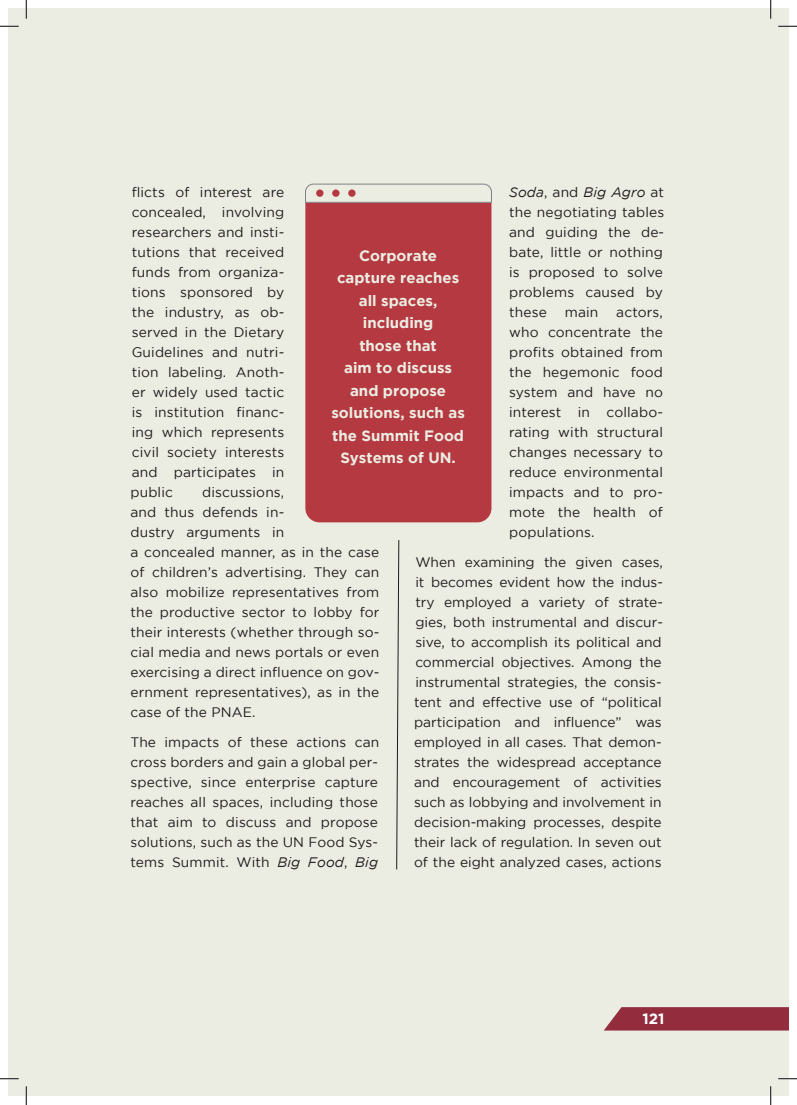
<style>
.page{position:relative;width:797px;height:1105px;background:#fff}
.page>*{position:absolute;margin:0;border:0;box-sizing:border-box;transform-origin:0 0}
.t1{font:700 15px/22.5px "Gotham";color:#ebede3;text-align:center}
.t2{font:700 15px "Gotham";color:#fff}
.t3{font:13.75px/20px "Gotham";letter-spacing:.01em;color:#1f1a1a;text-align:justify}
.s1{font-style:italic}
</style>
<div class="page">
<div style="left:9px;top:9px;width:779px;height:1087px;background:#ebede3"></div>
<svg style="left:604px;top:1007px;width:184px;height:23px;background:#973646"></svg>
<div style="left:305px;top:203px;width:186px;height:319px;background:#b53940"></div>
<svg style="left:305px;top:184px;width:187px;height:19px"></svg>
<div style="left:316px;top:189px;width:7px;height:8px;background:#b53940;border-radius:50%"></div>
<div style="left:332px;top:189px;width:7px;height:8px;background:#b53940;border-radius:50%"></div>
<div style="left:348px;top:189px;width:7px;height:8px;background:#b53940;border-radius:50%"></div>
<svg style="left:396px;top:540px;width:3px;height:330px"></svg>
<svg style="left:0;top:25px;width:19px;height:2px"></svg>
<svg style="left:778px;top:25px;width:19px;height:2px"></svg>
<svg style="left:0;top:1078px;width:19px;height:1px"></svg>
<svg style="left:778px;top:1078px;width:19px;height:1px"></svg>
<svg style="left:25px;top:0;width:2px;height:19px"></svg>
<svg style="left:25px;top:1086px;width:2px;height:19px"></svg>
<svg style="left:770px;top:0;width:1px;height:19px"></svg>
<svg style="left:770px;top:1086px;width:1px;height:19px"></svg>
<p class="t3" style="left:130px;top:182px;width:155px">flicts of interest are concealed, involving researchers and insti&shy;tutions that received funds from organiza&shy;tions sponsored by the industry, as ob&shy;served in the Dietary Guidelines and nutri&shy;tion labeling. Anoth&shy;er widely used tactic is institution financ&shy;ing which represents civil society interests and participates in public</p>
<p class="t3" style="left:509px;top:182px;width:157px"><span class="s1">Soda</span>, and <span class="s1">Big Agro</span> at the negotiating tables and guiding the de&shy;bate, little or nothing is proposed to solve problems caused by these</p>
<p class="t1" style="left:331px;top:244px;width:135px">Corporate capture reaches all spaces, including<br>those that<br>aim to discuss and propose solutions, such as the Summit Food<br>Systems of UN.</p>
<p class="t3" style="left:565px;top:302px;width:35px">main</p>
<p class="t3" style="left:509px;top:302px;width:155px;text-indent:107px">actors, who concentrate the profits obtained from the hegemonic food system and have no interest in collabo&shy;rating with structural changes necessary to reduce environmental impacts and to pro&shy;mote the health of populations.</p>
<p class="t3" style="left:414px;top:552px;width:250px">When examining the given cases, it becomes evident how the indus&shy;try employed a variety of strate&shy;gies, both instrumental and discur&shy;sive, to accomplish its political and commercial objectives. Among the instrumental strategies, the consis&shy;tent and effective use of “political participation and influence” was employed in all cases. That demon&shy;strates the widespread acceptance and encouragement of activities such as lobbying and involvement in decision-making processes, despite their lack of regulation. In seven out of the eight analyzed cases, actions</p>
<p class="t3" style="left:130px;top:482px;width:250px;text-align:left;text-indent:72px">discussions,<br>and thus defends in-<br>dustry arguments in<br>a concealed manner, as in the case of children’s advertising. They can also mobilize representatives from the productive sector to lobby for their interests (whether through so&shy;cial media and news portals or even exercising a direct influence on gov&shy;ernment representatives), as in the case of the PNAE.</p>
<p class="t3" style="left:130px;top:732px;width:250px">The impacts of these actions can cross borders and gain a global per&shy;spective, since enterprise capture reaches all spaces, including those that aim to discuss and propose solutions, such as the UN Food Sys&shy;tems Summit. With <span class="s1">Big Food</span>, <span class="s1">Big</span></p>
<p class="t2" style="left:642px;top:1010px;width:24px">121</p>
</div>
